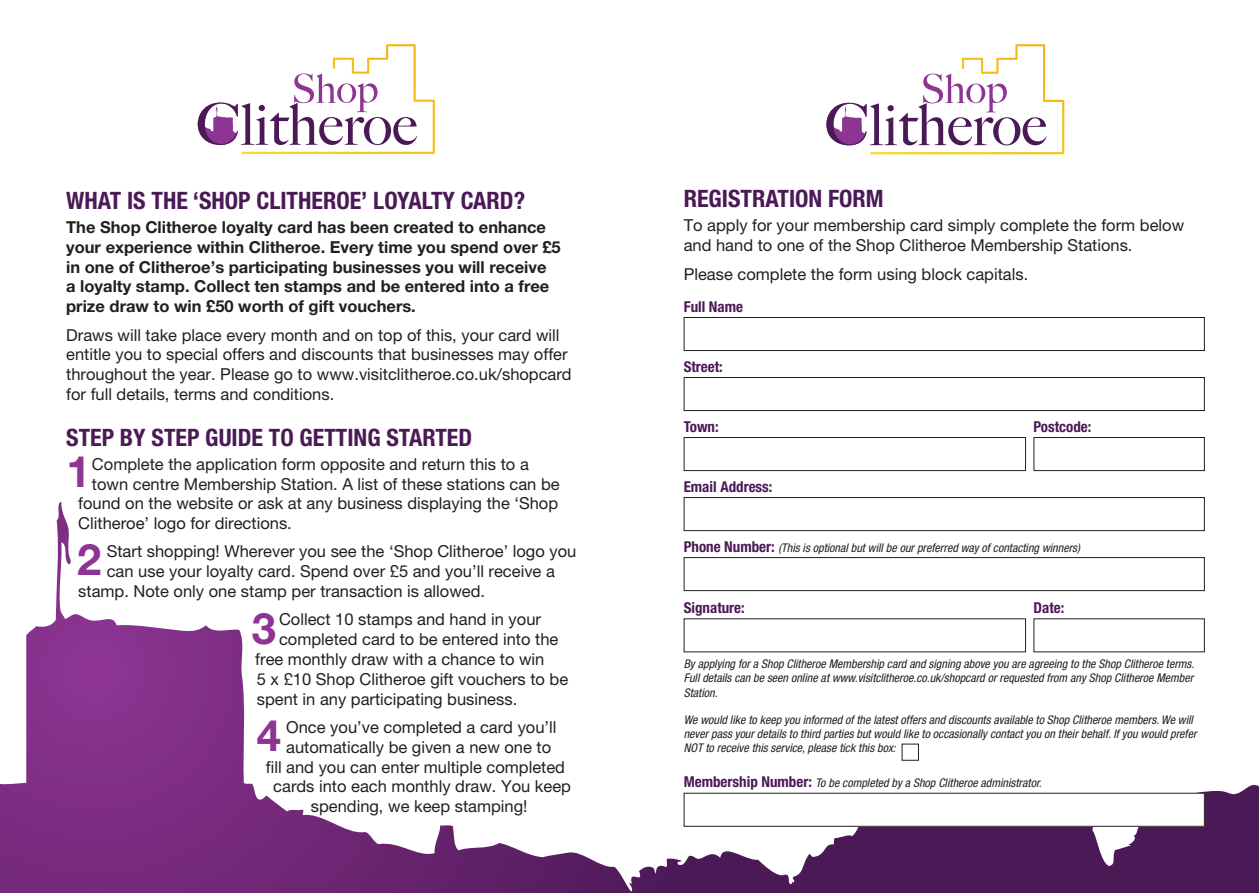
<style>
.page{position:relative;width:1259px;height:893px;background:#fff}
.page>*{position:absolute;margin:0;border:0;box-sizing:border-box;transform-origin:0 0}
.t1{font:700 43.5px "Helvetica Neue LT Pro";color:#8e3594}
.Header1{font:700 condensed 24px "Helvetica Neue LT Pro";color:#4b1956}
.t2{font:16.5px/19.8px "Helvetica Neue LT Pro";color:#231f20}
.t3{font:700 16.5px/19.8px "Helvetica Neue LT Pro";color:#231f20}
.Header1-2{font:700 condensed 15px "Helvetica Neue LT Pro";color:#4b1956}
.Header1-3{font:italic condensed 12px/14.4px "Helvetica Neue LT Pro";color:#231f20;text-align:justify}
.s1{font-weight:700;font-style:normal;font-size:15px;color:#4b1956}
</style>
<div class="page">
<svg style="left:0;top:520px;width:1259px;height:373px"></svg>
<svg style="left:198px;top:44px;width:237px;height:110px"></svg>
<svg style="left:826px;top:44px;width:238px;height:110px"></svg>
<div style="left:684px;top:317px;width:520px;height:34px;border:1px solid #231f20"></div>
<div style="left:684px;top:377px;width:520px;height:34px;border:1px solid #231f20"></div>
<div style="left:684px;top:497px;width:520px;height:34px;border:1px solid #231f20"></div>
<div style="left:684px;top:793px;width:520px;height:33px;background:#fff"></div>
<div style="left:684px;top:793px;width:520px;height:34px;border:1px solid #231f20"></div>
<div style="left:684px;top:557px;width:520px;height:34px;border:1px solid #231f20"></div>
<div style="left:1033px;top:437px;width:171px;height:34px;border:1px solid #231f20"></div>
<div style="left:684px;top:437px;width:342px;height:34px;border:1px solid #231f20"></div>
<div style="left:901px;top:744px;width:18px;height:17px;border:1px solid #231f20"></div>
<p class="Header1" style="left:684px;top:184px;width:201px">REGISTRATION FORM</p>
<p class="t2" style="left:684px;top:215px;width:502px">To apply for your membership card simply complete the form below and hand to one of the Shop Clitheroe Membership Stations.</p>
<p class="t2" style="left:684px;top:264px;width:346px">Please complete the form using block capitals.</p>
<p class="Header1-2" style="left:684px;top:297px;width:61px">Full Name</p>
<p class="Header1" style="left:66px;top:186px;width:460px">WHAT IS THE ‘SHOP CLITHEROE’ LOYALTY CARD?</p>
<p class="t3" style="left:66px;top:217px;width:496px">The Shop Clitheroe loyalty card has been created to enhance your experience within Clitheroe. Every time you spend over £5 in one of Clitheroe’s participating businesses you will receive<br>a loyalty stamp. Collect ten stamps and be entered into a free prize draw to win £50 worth of gift vouchers.</p>
<p class="t2" style="left:66px;top:324px;width:507px">Draws will take place every month and on top of this, your card will entitle you to special offers and discounts that businesses may offer throughout the year. Please go to www.visitclitheroe.co.uk/shopcard for full details, terms and conditions.</p>
<p class="Header1" style="left:66px;top:423px;width:407px">STEP BY STEP GUIDE TO GETTING STARTED</p>
<p class="t2" style="left:92px;top:454px;width:438px">Complete the application form opposite and return this to a</p>
<p class="t2" style="left:92px;top:474px;width:469px">town centre Membership Station. A list of these stations can be</p>
<p class="t2" style="left:78px;top:493px;width:481px">found on the website or ask at any business displaying the ‘Shop</p>
<p class="t2" style="left:78px;top:513px;width:215px">Clitheroe’ logo for directions.</p>
<p class="t2" style="left:107px;top:541px;width:471px">Start shopping! Wherever you see the ‘Shop Clitheroe’ logo you</p>
<p class="t2" style="left:107px;top:561px;width:450px">can use your loyalty card. Spend over £5 and you’ll receive a</p>
<p class="t2" style="left:78px;top:581px;width:408px">stamp. Note only one stamp per transaction is allowed.</p>
<p class="t2" style="left:279px;top:609px;width:263px">Collect 10 stamps and hand in your</p>
<p class="t2" style="left:279px;top:629px;width:281px">completed card to be entered into the</p>
<p class="t2" style="left:255px;top:649px;width:291px">free monthly draw with a chance to win</p>
<p class="t2" style="left:257px;top:669px;width:313px">5 x £10 Shop Clitheroe gift vouchers to be</p>
<p class="t2" style="left:257px;top:689px;width:262px">spent in any participating business.</p>
<p class="t2" style="left:266px;top:717px;width:307px;text-align:center">Once you’ve completed a card you’ll automatically be given a new one to<br>fill and you can enter multiple completed cards into each monthly draw. You keep spending, we keep stamping!</p>
<p class="Header1-2" style="left:684px;top:357px;width:41px">Street:</p>
<p class="Header1-2" style="left:684px;top:417px;width:36px">Town:</p>
<p class="Header1-2" style="left:1033px;top:417px;width:59px">Postcode:</p>
<p class="t1" style="left:66px;top:445px;width:26px">1</p>
<p class="Header1-2" style="left:684px;top:477px;width:90px">Email Address:</p>
<p class="Header1-3" style="left:684px;top:541px;width:398px"><span class="s1">Phone Number:</span> (This is optional but will be our preferred way of contacting winners)</p>
<p class="t1" style="left:77px;top:533px;width:26px">2</p>
<p class="Header1-2" style="left:684px;top:599px;width:63px">Signature:</p>
<p class="Header1-2" style="left:1033px;top:599px;width:32px">Date:</p>
<p class="t1" style="left:252px;top:601px;width:26px">3</p>
<p class="Header1-3" style="left:684px;top:657px;width:512px">By applying for a Shop Clitheroe Membership card and signing above you are agreeing to the Shop Clitheroe terms.<br>Full details can be seen online at www.visitclitheroe.co.uk/shopcard or requested from any Shop Clitheroe Member Station.</p>
<p class="t1" style="left:257px;top:709px;width:26px">4</p>
<p class="Header1-3" style="left:684px;top:712px;width:514px;text-align:left">We would like to keep you informed of the latest offers and discounts available to Shop Clitheroe members. We will never pass your details to third parties but would like to occasionally contact you on their behalf. If you would prefer<br>NOT to receive this service, please tick this box:</p>
<p class="Header1-3" style="left:684px;top:776px;width:359px"><span class="s1">Membership Number:</span> To be completed by a Shop Clitheroe administrator.</p>
</div>
